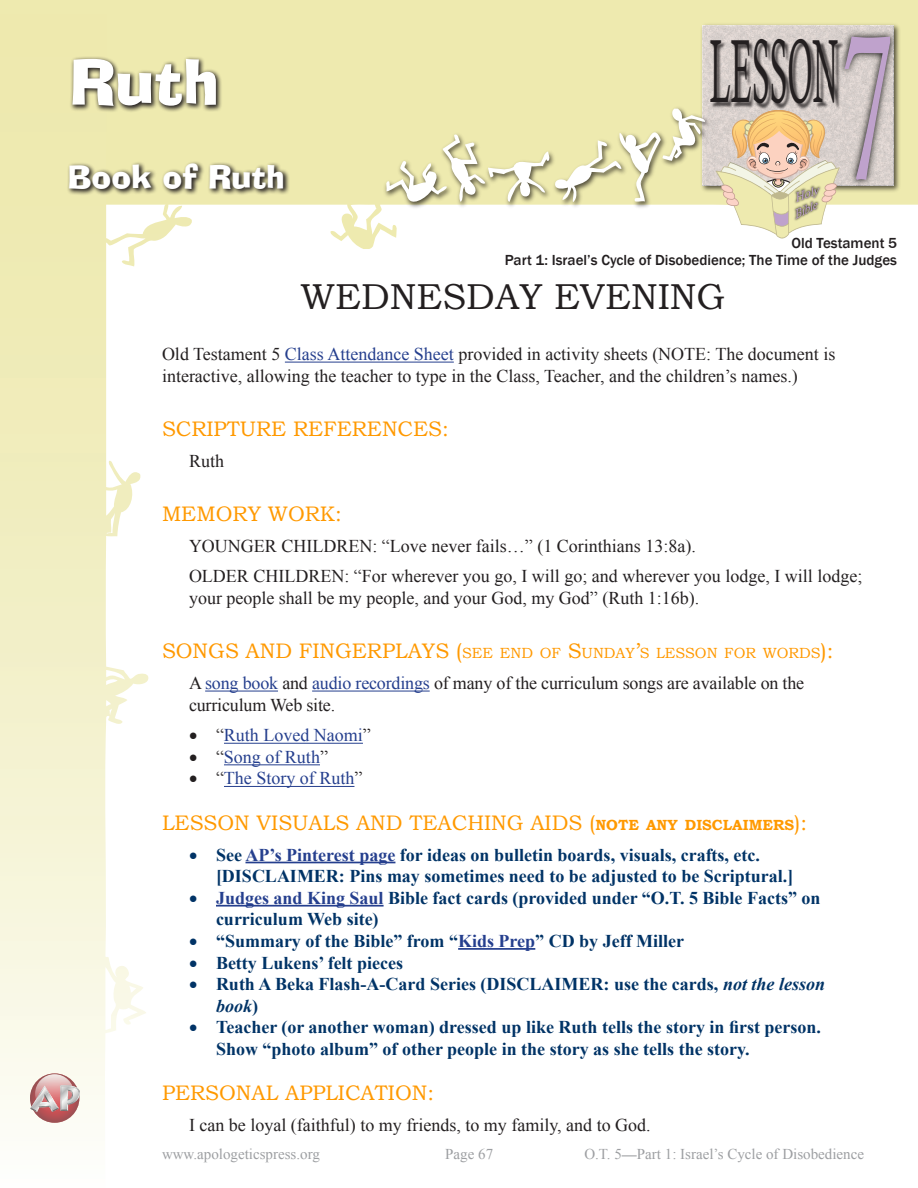
<style>
.page{position:relative;width:918px;height:1188px;background:#fff}
.page>*{position:absolute;margin:0;border:0;box-sizing:border-box;transform-origin:0 0}
.t1{font:202.65px "Calisto";color:#bfa2cc;scale:.53 1}
.t2{font:89.85px "Calisto";color:#231f20;scale:.36 1}
.Lesson_Title_New{font:61.5px "Ad Lib BT";color:#fff}
.Wednesday_Lesson_Hea{font:36px "Bookman Old Style";color:#231f20}
.Lesson_Title_Heading{font:31.5px "Ad Lib BT";color:#fff}
.Heading_1{font:21px "Bookman Old Style";color:#f90}
.t3{font:700 18px/21.6px "Times New Roman";color:#036}
.Body_Text_Indented{font:18px/21.6px "Times New Roman";color:#231f20}
.Wednesday_Lesson_Hea-2{font:18px/21.6px "Times New Roman";color:#231f20}
.Bulleted{font:18px "Times New Roman";color:#231f20}
.t4{font:18px "Times New Roman";color:#253f8e}
.t5{font:15px "Times New Roman";color:#9d9fa2}
.t6{font:500 15px "Franklin Gothic";color:#231f20}
.Heading_1-2{font:14.7px "Bookman Old Style";color:#f90}
.s1{color:#253f8e}
.s2{font-size:21px}
.s3{color:#231f20}
.s4{font-weight:700;font-size:14.7px}
.s5{font-style:italic}
.s6{font-family:"Adobe Garamond Pro";font-weight:700}
</style>
<div class="page">
<svg style="left:0;top:0;width:648px;height:249px;fill:#eeeaaf"></svg>
<div style="left:648px;top:0;width:270px;height:205px;background:#eeeaaf"></div>
<div style="left:702px;top:26px;width:191px;height:159px;background:#dbd3cf"></div>
<img style="left:710px;top:26px;width:119px;height:98px">
<img style="left:382px;top:104px;width:332px;height:107px">
<svg style="left:384px;top:109px;width:321px;height:101px"></svg>
<svg style="left:0;top:15px;width:192px;height:1108px"></svg>
<svg style="left:716px;top:109px;width:113px;height:130px"></svg>
<img style="left:829px;top:0;width:74px;height:205px">
<hr style="left:285px;top:362px;width:169px;height:1px;background:#253f8e">
<hr style="left:205px;top:691px;width:73px;height:1px;background:#253f8e">
<hr style="left:312px;top:691px;width:118px;height:1px;background:#253f8e">
<hr style="left:224px;top:743px;width:139px;height:1px;background:#253f8e">
<hr style="left:224px;top:764px;width:96px;height:1px;background:#253f8e">
<hr style="left:224px;top:786px;width:130px;height:1px;background:#253f8e">
<hr style="left:245px;top:862px;width:150px;height:1px;background:#253f8e">
<hr style="left:216px;top:905px;width:168px;height:2px;background:#253f8e">
<hr style="left:458px;top:948px;width:77px;height:2px;background:#253f8e">
<svg style="left:66px;top:161px;width:224px;height:35px;background:#a09c78"></svg>
<svg style="left:69px;top:56px;width:154px;height:57px;background:#8d896a"></svg>
<svg style="left:30px;top:1073px;width:49px;height:50px"></svg>
<svg style="left:35px;top:1074px;width:39px;height:39px"></svg>
<svg style="left:30px;top:1085px;width:50px;height:27px"></svg>
<p class="Lesson_Title_New" style="left:69px;top:43px;width:152px">Ruth</p>
<p class="Lesson_Title_Heading" style="left:67px;top:157px;width:219px">Book of Ruth</p>
<p class="t2" style="left:710px;top:19px;width:360px">LESSON</p>
<p class="t1" style="left:839px;top:-11px;width:105px">7</p>
<p class="t6" style="left:791px;top:234px;width:107px">Old Testament 5</p>
<p class="t6" style="left:505px;top:251px;width:394px">Part 1: Israel’s Cycle of Disobedience; The Time of the Judges</p>
<p class="Wednesday_Lesson_Hea" style="left:301px;top:274px;width:426px">WEDNESDAY EVENING</p>
<p class="Wednesday_Lesson_Hea-2" style="left:162px;top:343px;width:675px">Old Testament 5 <span class="s1">Class Attendance Sheet</span> provided in activity sheets (NOTE: The document is interactive, allowing the teacher to type in the Class, Teacher, and the children’s names.)</p>
<p class="Heading_1" style="left:162px;top:415px;width:288px">SCRIPTURE REFERENCES:</p>
<p class="Body_Text_Indented" style="left:189px;top:450px;width:37px">Ruth</p>
<p class="Heading_1" style="left:162px;top:500px;width:181px">MEMORY WORK:</p>
<p class="Body_Text_Indented" style="left:189px;top:535px;width:508px">YOUNGER CHILDREN: “Love never fails…” (1 Corinthians 13:8a).</p>
<p class="Body_Text_Indented" style="left:189px;top:565px;width:675px">OLDER CHILDREN: “For wherever you go, I will go; and wherever you lodge, I will lodge; your people shall be my people, and your God, my God” (Ruth 1:16b).</p>
<p class="Heading_1-2" style="left:162px;top:644px;width:673px"><span class="s2">SONGS AND FINGERPLAYS</span> <span class="s2">(</span>SEE END OF <span class="s2">S</span>UNDAY<span class="s2">’</span>S LESSON FOR WORDS<span class="s2">):</span></p>
<p class="Body_Text_Indented" style="left:189px;top:672px;width:617px">A <span class="s1">song book</span> and <span class="s1">audio recordings</span> of many of the curriculum songs are available on the curriculum Web site.</p>
<p class="t4" style="left:189px;top:723px;width:183px"><span class="s3">• “</span>Ruth Loved Naomi<span class="s3">”</span></p>
<p class="t4" style="left:189px;top:745px;width:140px"><span class="s3">• “</span>Song of Ruth<span class="s3">”</span></p>
<p class="t4" style="left:189px;top:766px;width:175px"><span class="s3">• “</span>The Story of Ruth<span class="s3">”</span></p>
<p class="Heading_1" style="left:162px;top:809px;width:647px">LESSON VISUALS AND TEACHING AIDS (<span class="s4">NOTE ANY DISCLAIMERS</span>):</p>
<p class="t3" style="left:216px;top:843px;width:579px;text-indent:-27px">• See <span class="s1">AP’s Pinterest page</span> for ideas on bulletin boards, visuals, crafts, etc. [DISCLAIMER: Pins may sometimes need to be adjusted to be Scriptural.]</p>
<p class="t3" style="left:216px;top:886px;width:606px;text-indent:-27px">• <span class="s1">Judges and King Saul</span> Bible fact cards (provided under “O.T. 5 Bible Facts” on curriculum Web site)</p>
<p class="t3" style="left:189px;top:930px;width:497px">• “Summary of the Bible” from “<span class="s1">Kids Prep</span>” CD by Jeff Miller</p>
<p class="t3" style="left:189px;top:951px;width:216px">• Betty Lukens’ felt pieces</p>
<p class="t3" style="left:216px;top:973px;width:611px;text-indent:-27px">• Ruth A Beka Flash-A-Card Series (DISCLAIMER: use the cards, <span class="s5">not the lesson book</span>)</p>
<p class="t3" style="left:216px;top:1016px;width:607px;text-indent:-27px">• Teacher (or another woman) dressed up like Ruth tells the story in first person.<br>Show “photo album” of other people in the story as she tells the story.</p>
<p class="Heading_1" style="left:162px;top:1080px;width:274px">PERSONAL APPLICATION:</p>
<p class="Bulleted" style="left:189px;top:1113px;width:463px">I can be loyal (faithful) to my friends, to my family, and to God.</p>
<p class="t5" style="left:162px;top:1144px;width:159px">www.apologeticspress.org</p>
<p class="t5" style="left:445px;top:1144px;width:49px">Page 67</p>
<p class="t5" style="left:584px;top:1144px;width:281px">O.T. 5<span class="s6">—</span>Part 1: Israel’s Cycle of Disobedience</p>
</div>
